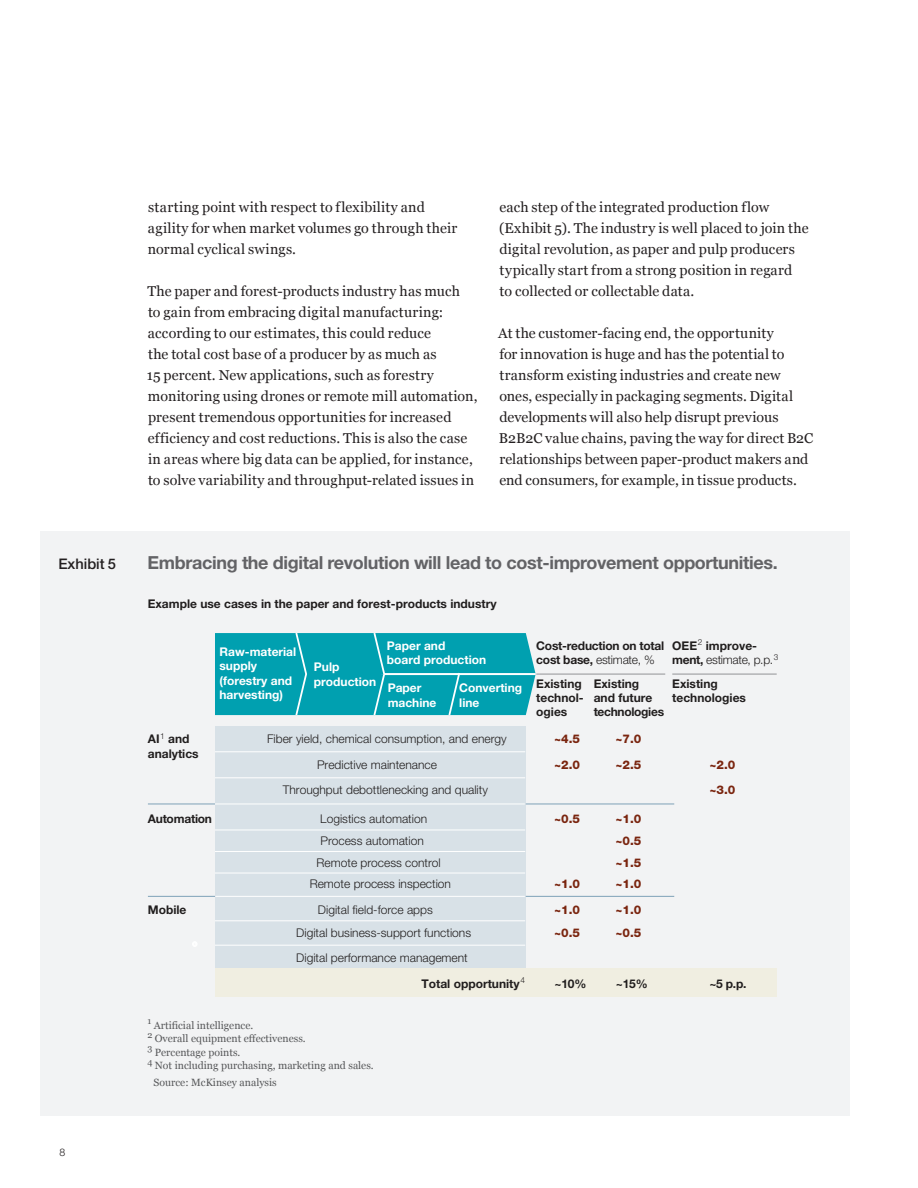
<style>
.page{position:relative;width:918px;height:1188px;background:#fff}
.page>*{position:absolute;margin:0;border:0;box-sizing:border-box;transform-origin:0 0}
.t1{font:700 18px "Helvetica Neue LT Std";letter-spacing:-.02em;color:#636366}
.t2{font:500 14.7px "Helvetica Neue LT Std";color:#231f20}
.t3{font:14.25px/21px "Georgia";letter-spacing:.01em;color:#231f20}
.t4{font:300 12px/21.5px "Helvetica Neue LT Std";color:#211e1e;text-align:center}
.t5{font:700 12px/14.4px "Helvetica Neue LT Std";color:#211e1e}
.t6{font:700 12px/14.4px "Helvetica Neue LT Std";color:#fff}
.t7{font:800 12px/21.6px "Helvetica Neue LT Std";color:#7a250f}
.t8{font:700 12px/14.4px "Helvetica Neue LT Std";letter-spacing:-.02em;color:#211e1e}
.t9{font:10.5px/13.5px "Georgia";color:#57585a}
.t10{font:300 10.5px "Helvetica Neue LT Std";color:#231f20}
.s1{font-weight:300}
</style>
<div class="page">
<div style="left:40px;top:532px;width:810px;height:584px;background:#f2f3f4"></div>
<div style="left:215px;top:726px;width:310px;height:241px;background:#d8e1e7"></div>
<hr style="left:536px;top:674px;width:129px;height:1px;background:#919295">
<hr style="left:672px;top:674px;width:105px;height:1px;background:#919295">
<svg style="left:215px;top:633px;width:321px;height:83px;background:#0ca4b3"></svg>
<div style="left:215px;top:969px;width:562px;height:28px;background:#f0eee1"></div>
<svg style="left:192px;top:942px;width:5px;height:5px"></svg>
<hr style="left:215px;top:804px;width:310px;height:1px;background:#fff">
<hr style="left:215px;top:751px;width:310px;height:1px;background:#fff">
<hr style="left:215px;top:777px;width:310px;height:1px;background:#fff">
<hr style="left:215px;top:830px;width:310px;height:1px;background:#fff">
<hr style="left:215px;top:851px;width:310px;height:1px;background:#fff">
<hr style="left:215px;top:873px;width:310px;height:1px;background:#fff">
<hr style="left:215px;top:920px;width:310px;height:1px;background:#fff">
<hr style="left:215px;top:945px;width:310px;height:1px;background:#fff">
<hr style="left:215px;top:896px;width:310px;height:1px;background:#fff">
<hr style="left:148px;top:804px;width:67px;height:1px;background:#7ea1b7">
<hr style="left:526px;top:804px;width:148px;height:1px;background:#7ea1b7">
<hr style="left:148px;top:896px;width:67px;height:1px;background:#7ea1b7">
<hr style="left:526px;top:896px;width:148px;height:1px;background:#7ea1b7">
<p class="t3" style="left:148px;top:197px;width:311px">starting point with respect to flexibility and agility for when market volumes go through their normal cyclical swings.</p>
<p class="t3" style="left:147px;top:281px;width:332px">The paper and forest-products industry has much<br>to gain from embracing digital manufacturing: according to our estimates, this could reduce<br>the total cost base of a producer by as much as<br>15 percent. New applications, such as forestry monitoring using drones or remote mill automation, present tremendous opportunities for increased efficiency and cost reductions. This is also the case in areas where big data can be applied, for instance, to solve variability and throughput-related issues in</p>
<p class="t3" style="left:499px;top:197px;width:311px">each step of the integrated production flow (Exhibit 5). The industry is well placed to join the digital revolution, as paper and pulp producers typically start from a strong position in regard<br>to collected or collectable data.</p>
<p class="t3" style="left:498px;top:323px;width:317px">At the customer-facing end, the opportunity<br>for innovation is huge and has the potential to transform existing industries and create new ones, especially in packaging segments. Digital developments will also help disrupt previous B2B2C value chains, paving the way for direct B2C relationships between paper-product makers and end consumers, for example, in tissue products.</p>
<p class="t2" style="left:58px;top:555px;width:59px">Exhibit 5</p>
<p class="t1" style="left:148px;top:551px;width:632px">Embracing the digital revolution will lead to cost-improvement opportunities.</p>
<p class="t5" style="left:148px;top:596px;width:350px">Example use cases in the paper and forest-products industry</p>
<p class="t6" style="left:219px;top:644px;width:78px">Raw-material supply (forestry and harvesting)</p>
<p class="t6" style="left:387px;top:638px;width:101px">Paper and<br>board production</p>
<p class="t6" style="left:314px;top:659px;width:64px">Pulp production</p>
<p class="t6" style="left:388px;top:680px;width:50px">Paper machine</p>
<p class="t6" style="left:459px;top:680px;width:64px">Converting line</p>
<p class="t5" style="left:672px;top:638px;width:107px">OEE<sup>2</sup> improve&shy;ment, <span class="s1">estimate, p.p.</span><sup>3</sup></p>
<p class="t8" style="left:536px;top:638px;width:130px">Cost-reduction on total cost base, <span class="s1">estimate, %</span></p>
<p class="t5" style="left:536px;top:676px;width:49px">Existing technol&shy;ogies</p>
<p class="t5" style="left:672px;top:676px;width:75px">Existing technologies</p>
<p class="t5" style="left:594px;top:676px;width:72px">Existing<br>and future technologies</p>
<p class="t5" style="left:148px;top:731px;width:52px">AI<sup>1</sup> and analytics</p>
<p class="t4" style="left:267px;top:728px;width:241px">Fiber yield, chemical consumption, and energy</p>
<p class="t4" style="left:283px;top:779px;width:207px">Throughput debottlenecking and quality</p>
<p class="t4" style="left:317px;top:754px;width:122px">Predictive maintenance</p>
<p class="t7" style="left:554px;top:728px;width:28px">~4.5</p>
<p class="t7" style="left:615px;top:728px;width:28px">~7.0</p>
<p class="t7" style="left:554px;top:754px;width:28px">~2.0</p>
<p class="t7" style="left:615px;top:754px;width:28px">~2.5</p>
<p class="t7" style="left:709px;top:752px;width:28px;line-height:25px">~2.0 ~3.0</p>
<p class="t8" style="left:148px;top:811px;width:66px">Automation</p>
<p class="t4" style="left:320px;top:808px;width:108px">Logistics automation</p>
<p class="t7" style="left:554px;top:808px;width:28px">~0.5</p>
<p class="t7" style="left:615px;top:808px;width:28px">~1.0</p>
<p class="t4" style="left:320px;top:830px;width:105px">Process automation</p>
<p class="t4" style="left:310px;top:851px;width:143px">Remote process control<br>Remote process inspection</p>
<p class="t7" style="left:615px;top:830px;width:28px">~0.5 ~1.5</p>
<p class="t7" style="left:554px;top:873px;width:28px">~1.0</p>
<p class="t7" style="left:615px;top:873px;width:28px">~1.0</p>
<p class="t5" style="left:148px;top:902px;width:40px">Mobile</p>
<p class="t4" style="left:318px;top:898px;width:116px">Digital field-force apps</p>
<p class="t7" style="left:554px;top:899px;width:28px">~1.0</p>
<p class="t7" style="left:615px;top:899px;width:28px">~1.0</p>
<p class="t4" style="left:296px;top:922px;width:176px">Digital business-support functions</p>
<p class="t7" style="left:554px;top:922px;width:28px">~0.5</p>
<p class="t7" style="left:615px;top:922px;width:28px">~0.5</p>
<p class="t10" style="left:60px;top:1145px;width:7px">8</p>
<p class="t4" style="left:296px;top:947px;width:173px">Digital performance management</p>
<p class="t9" style="left:148px;top:1018px;width:228px"><sup>1</sup> Artificial intelligence.<br><sup>2</sup> Overall equipment effectiveness.<br><sup>3</sup> Percentage points.<br><sup>4</sup> Not including purchasing, marketing and sales.</p>
<p class="t9" style="left:154px;top:1076px;width:125px">Source: McKinsey analysis</p>
<p class="t5" style="left:421px;top:976px;width:105px">Total opportunity<sup>4</sup></p>
<p class="t5" style="left:555px;top:977px;width:33px">~10%</p>
<p class="t5" style="left:616px;top:977px;width:33px">~15%</p>
<p class="t5" style="left:709px;top:977px;width:39px">~5 p.p.</p>
</div>
